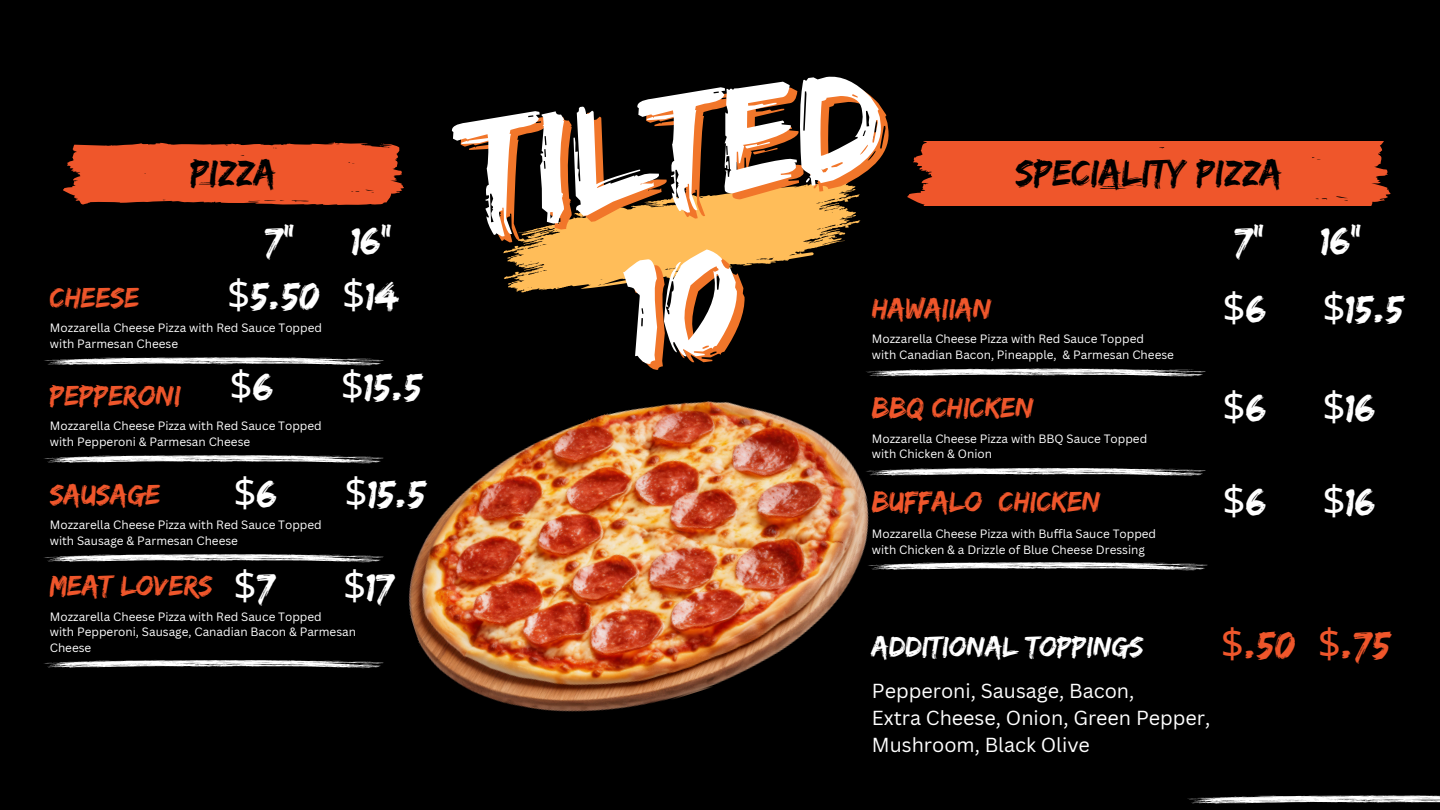
<style>
.page{position:relative;width:1440px;height:810px;background:#000}
.page>*{position:absolute;margin:0;border:0;box-sizing:border-box;transform-origin:0 0}
.t1{font:155.5px "Edo";color:#fff}
.t2{font:40.6px "Edo";color:#fff}
.t3{font:40.6px "Noto Sans";color:#fff}
.t4{font:40.6px "Edo";color:#ef562b}
.t5{font:40.5px "Edo";color:#fff}
.t6{font:40.5px "Noto Sans";color:#fff}
.t7{font:38px "Edo";color:#000}
.t8{font:29.5px "Edo";color:#ef562b}
.t9{font:29.5px "Edo";color:#fff}
.t10{font:19.8px/27px "Canva Sans";color:#fff}
.t11{font:11.8px/15.9px "Canva Sans";color:#fff}
.s1{font-family:"Noto Sans"}
.s2{font-family:"Edo"}
</style>
<div class="page">
<svg style="left:63px;top:142px;width:341px;height:63px"></svg>
<svg style="left:44px;top:357px;width:326px;height:8px"></svg>
<svg style="left:44px;top:455px;width:326px;height:8px"></svg>
<svg style="left:44px;top:554px;width:326px;height:8px"></svg>
<svg style="left:44px;top:660px;width:326px;height:8px"></svg>
<img style="left:370px;top:358px;width:499px;height:354px">
<svg style="left:866px;top:369px;width:340px;height:8px"></svg>
<svg style="left:866px;top:468px;width:340px;height:8px"></svg>
<div style="left:907px;top:142px;width:483px;height:64px;background:#ef562b"></div>
<svg style="left:503px;top:181px;width:358px;height:112px;fill:#ffbd59"></svg>
<svg style="left:1187px;top:795px;width:253px;height:9px"></svg>
<svg style="left:868px;top:562px;width:340px;height:8px"></svg>
<svg style="left:630px;top:251px;width:122px;height:121px"></svg>
<h1 class="t7" style="left:190px;top:151px;width:87px">pizza</h1>
<p class="t5" style="left:264px;top:217px;width:32px">7"</p>
<p class="t5" style="left:351px;top:217px;width:42px">16"</p>
<p class="t8" style="left:50px;top:280px;width:91px">Cheese</p>
<p class="t5" style="left:227px;top:273px;width:172px"><span class="s1">$</span>5.50 <span class="s1">$</span>14</p>
<h2 class="t11" style="left:50px;top:319px;width:274px">Mozzarella Cheese Pizza with Red Sauce Topped</h2>
<h2 class="t11" style="left:50px;top:335px;width:130px">with Parmesan Cheese</h2>
<h2 class="t8" style="left:50px;top:378px;width:133px">Pepperoni</h2>
<h3 class="t6" style="left:230px;top:357px;width:45px">$<span class="s2">6</span></h3>
<h3 class="t5" style="left:341px;top:363px;width:83px"><span class="s1">$</span>15.5</h3>
<p class="t11" style="left:50px;top:417px;width:274px">Mozzarella Cheese Pizza with Red Sauce Topped</p>
<p class="t11" style="left:50px;top:433px;width:202px">with Pepperoni &amp; Parmesan Cheese</p>
<p class="t8" style="left:50px;top:477px;width:112px">sausage</p>
<h2 class="t3" style="left:233px;top:464px;width:45px">$<span class="s2">6</span></h2>
<h2 class="t2" style="left:345px;top:471px;width:83px"><span class="s1">$</span>15.5</h2>
<h3 class="t11" style="left:50px;top:516px;width:274px">Mozzarella Cheese Pizza with Red Sauce Topped</h3>
<p class="t11" style="left:50px;top:532px;width:190px">with Sausage &amp; Parmesan Cheese</p>
<p class="t8" style="left:50px;top:569px;width:164px">Meat lovers</p>
<p class="t3" style="left:233px;top:556px;width:44px">$<span class="s2">7</span></p>
<p class="t2" style="left:343px;top:563px;width:53px"><span class="s1">$</span>17</p>
<h2 class="t11" style="left:50px;top:608px;width:274px">Mozzarella Cheese Pizza with Red Sauce Topped</h2>
<h3 class="t11" style="left:50px;top:624px;width:308px">with Pepperoni, Sausage, Canadian Bacon &amp; Parmesan<br>Cheese</h3>
<h2 class="t1" style="left:453px;top:83px;width:423px;rotate:-7deg">tilted</h2>
<h2 class="t7" style="left:1015px;top:151px;width:268px">speciality pizza</h2>
<h2 class="t5" style="left:1234px;top:217px;width:32px">7"</h2>
<h2 class="t5" style="left:1321px;top:217px;width:42px">16"</h2>
<p class="t8" style="left:872px;top:291px;width:121px">hawaiian</p>
<p class="t11" style="left:872px;top:331px;width:274px">Mozzarella Cheese Pizza with Red Sauce Topped</p>
<p class="t11" style="left:872px;top:347px;width:304px">with Canadian Bacon, Pineapple, &amp; Parmesan Cheese</p>
<h2 class="t8" style="left:872px;top:391px;width:163px">bbq chicken</h2>
<h3 class="t11" style="left:872px;top:430px;width:277px">Mozzarella Cheese Pizza with BBQ Sauce Topped</h3>
<p class="t11" style="left:872px;top:446px;width:122px">with Chicken &amp; Onion</p>
<p class="t8" style="left:872px;top:485px;width:230px">buffalo chicken</p>
<p class="t11" style="left:872px;top:526px;width:286px">Mozzarella Cheese Pizza with Buffla Sauce Topped</p>
<p class="t11" style="left:872px;top:542px;width:275px">with Chicken &amp; a Drizzle of Blue Cheese Dressing</p>
<p class="t3" style="left:1222px;top:278px;width:45px">$<span class="s2">6</span></p>
<p class="t2" style="left:1322px;top:285px;width:83px"><span class="s1">$</span>15.5</p>
<p class="t3" style="left:1222px;top:378px;width:45px">$<span class="s2">6</span></p>
<p class="t2" style="left:1322px;top:384px;width:54px"><span class="s1">$</span>16</p>
<h2 class="t3" style="left:1222px;top:472px;width:45px">$<span class="s2">6</span></h2>
<h2 class="t2" style="left:1322px;top:478px;width:54px"><span class="s1">$</span>16</h2>
<p class="t9" style="left:872px;top:629px;width:273px">additional Toppings</p>
<p class="t4" style="left:1221px;top:621px;width:171px"><span class="s1">$</span>.50 <span class="s1">$</span>.75</p>
<h3 class="t10" style="left:872px;top:677px;width:340px">Pepperoni, Sausage, Bacon,<br>Extra Cheese, Onion, Green Pepper,<br>Mushroom, Black Olive</h3>
</div>
